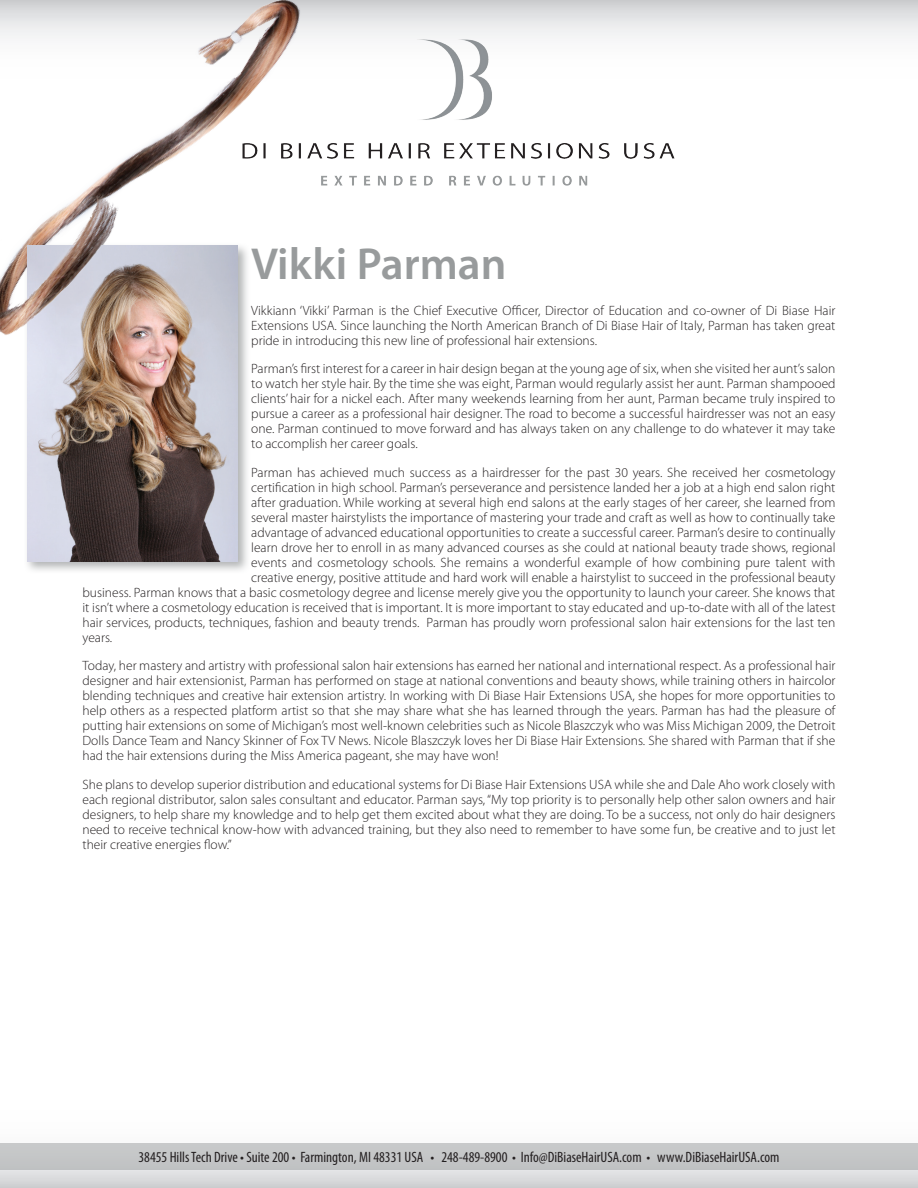
<style>
.page{position:relative;width:918px;height:1188px;background:#fff}
.page>*{position:absolute;margin:0;border:0;box-sizing:border-box;transform-origin:0 0}
.t1{font:600 45px "Myriad Pro";color:#989b9c}
.t2{font:condensed 15px "Myriad Pro";color:#231f20}
.t3{font:300 13.5px/15px "Myriad Pro";color:#231f20;text-align:justify}
</style>
<div class="page">
<svg style="left:0;top:1170px;width:918px;height:18px;background:#d8d9db"></svg>
<svg style="left:350px;top:0;width:568px;height:38px;background:#e0e0e2"></svg>
<img style="left:350px;top:27px;width:327px;height:159px">
<div style="left:0;top:1143px;width:918px;height:27px;background:#c4c6c7"></div>
<img style="left:0;top:0;width:350px;height:335px">
<div style="left:24px;top:242px;width:226px;height:332px;background:#989b9c;opacity:.75"></div>
<img style="left:27px;top:246px;width:211px;height:316px">
<img style="left:25px;top:183px;width:123px;height:179px">
<h1 class="t1" style="left:251px;top:236px;width:257px">Vikki Parman</h1>
<p class="t3" style="left:251px;top:303px;width:586px">Vikkiann ‘Vikki’ Parman is the Chief Executive Officer, Director of Education and co-owner of Di Biase Hair Extensions USA. Since launching the North American Branch of Di Biase Hair of Italy, Parman has taken great pride in introducing this new line of professional hair extensions.</p>
<p class="t3" style="left:251px;top:361px;width:586px">Parman’s first interest for a career in hair design began at the young age of six, when she visited her aunt’s salon to watch her style hair. By the time she was eight, Parman would regularly assist her aunt. Parman shampooed clients’ hair for a nickel each. After many weekends learning from her aunt, Parman became truly inspired to pursue a career as a professional hair designer. The road to become a successful hairdresser was not an easy one. Parman continued to move forward and has always taken on any challenge to do whatever it may take to accomplish her career goals.</p>
<p class="t3" style="left:251px;top:465px;width:586px">Parman has achieved much success as a hairdresser for the past 30 years. She received her cosmetology</p>
<p class="t3" style="left:251px;top:480px;width:586px">certification in high school. Parman’s perseverance and persistence landed her a job at a high end salon right</p>
<p class="t3" style="left:251px;top:495px;width:586px">after graduation. While working at several high end salons at the early stages of her career, she learned from</p>
<p class="t3" style="left:251px;top:510px;width:586px">several master hairstylists the importance of mastering your trade and craft as well as how to continually take</p>
<p class="t3" style="left:251px;top:525px;width:586px">advantage of advanced educational opportunities to create a successful career. Parman’s desire to continually</p>
<p class="t3" style="left:251px;top:540px;width:586px">learn drove her to enroll in as many advanced courses as she could at national beauty trade shows, regional</p>
<p class="t3" style="left:251px;top:555px;width:586px">events and cosmetology schools. She remains a wonderful example of how combining pure talent with</p>
<p class="t3" style="left:251px;top:570px;width:586px">creative energy, positive attitude and hard work will enable a hairstylist to succeed in the professional beauty</p>
<p class="t3" style="left:83px;top:585px;width:754px">business. Parman knows that a basic cosmetology degree and license merely give you the opportunity to launch your career. She knows that</p>
<p class="t3" style="left:83px;top:600px;width:755px">it isn’t where a cosmetology education is received that is important. It is more important to stay educated and up-to-date with all of the latest</p>
<p class="t3" style="left:83px;top:615px;width:754px">hair services, products, techniques, fashion and beauty trends. Parman has proudly worn professional salon hair extensions for the last ten</p>
<p class="t3" style="left:83px;top:630px;width:31px">years.</p>
<p class="t3" style="left:83px;top:658px;width:755px">Today, her mastery and artistry with professional salon hair extensions has earned her national and international respect. As a professional hair designer and hair extensionist, Parman has performed on stage at national conventions and beauty shows, while training others in haircolor blending techniques and creative hair extension artistry. In working with Di Biase Hair Extensions USA, she hopes for more opportunities to help others as a respected platform artist so that she may share what she has learned through the years. Parman has had the pleasure of putting hair extensions on some of Michigan’s most well-known celebrities such as Nicole Blaszczyk who was Miss Michigan 2009, the Detroit Dolls Dance Team and Nancy Skinner of Fox TV News. Nicole Blaszczyk loves her Di Biase Hair Extensions. She shared with Parman that if she had the hair extensions during the Miss America pageant, she may have won!</p>
<p class="t3" style="left:83px;top:777px;width:755px">She plans to develop superior distribution and educational systems for Di Biase Hair Extensions USA while she and Dale Aho work closely with each regional distributor, salon sales consultant and educator. Parman says, “My top priority is to personally help other salon owners and hair designers, to help share my knowledge and to help get them excited about what they are doing. To be a success, not only do hair designers need to receive technical know-how with advanced training, but they also need to remember to have some fun, be creative and to just let their creative energies flow.”</p>
<p class="t2" style="left:138px;top:1148px;width:643px">38455 Hills Tech Drive • Suite 200 • Farmington, MI 48331 USA • 248-489-8900 • Info@DiBiaseHairUSA.com • www.DiBiaseHairUSA.com</p>
</div>
